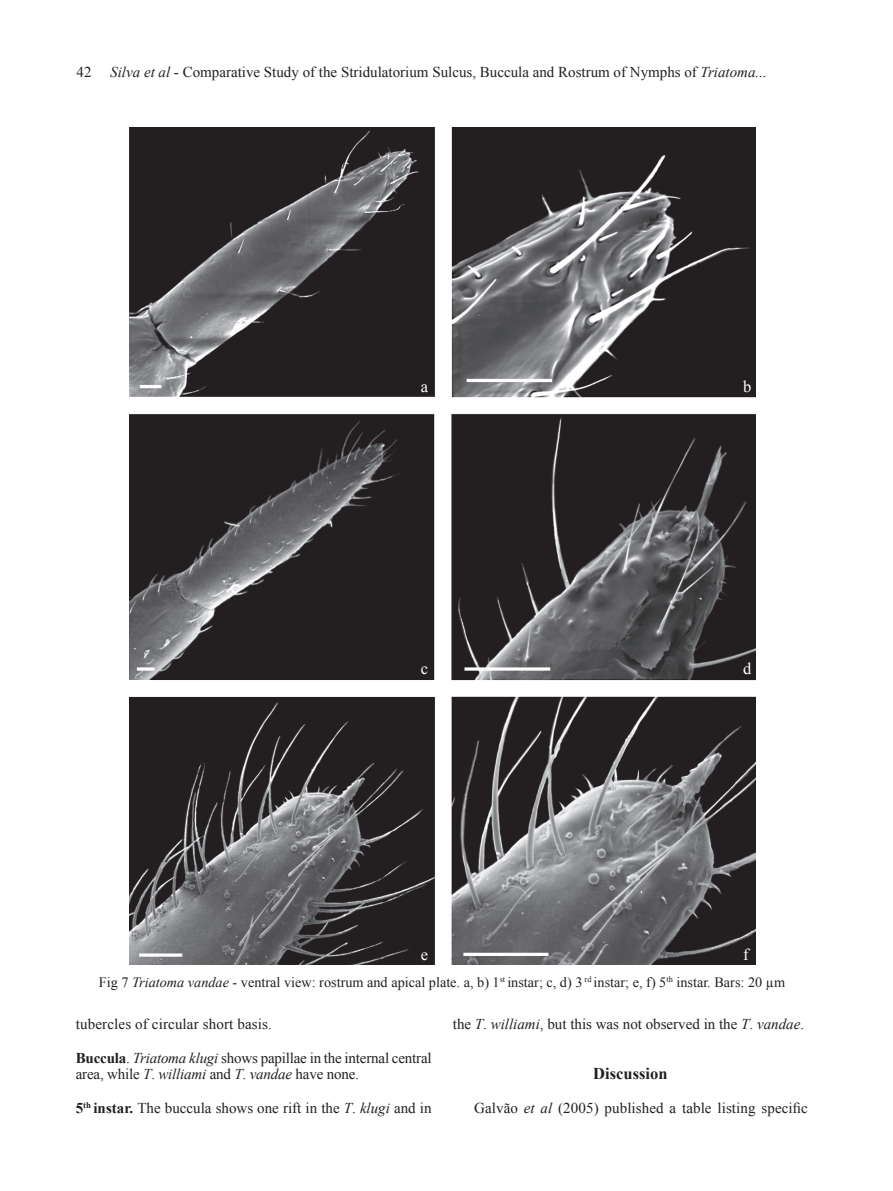
<style>
.page{position:relative;width:893px;height:1191px;background:#fff}
.page>*{position:absolute;margin:0;border:0;box-sizing:border-box;transform-origin:0 0}
.t1{font:700 16.5px "Times New Roman";color:#231f20}
.t2{font:16.5px "Times New Roman";color:#fff}
.t3{font:15px/16.5px "Times New Roman";color:#231f20}
.t4{font:14.25px "Times New Roman";color:#231f20}
.s1{font-style:italic}
.s2{font-weight:700}
</style>
<div class="page">
<img style="left:129px;top:127px;width:627px;height:837px">
<p class="t3" style="left:76px;top:64px;width:16px">42</p>
<p class="t3" style="left:110px;top:64px;width:658px"><span class="s1">Silva et al</span> - Comparative Study of the Stridulatorium Sulcus, Buccula and Rostrum of Nymphs of <span class="s1">Triatoma...</span></p>
<p class="t2" style="left:421px;top:375px;width:9px">a</p>
<p class="t2" style="left:743px;top:375px;width:10px">b</p>
<p class="t2" style="left:421px;top:658px;width:9px">c</p>
<p class="t2" style="left:743px;top:658px;width:10px">d</p>
<p class="t2" style="left:421px;top:943px;width:9px">e</p>
<p class="t2" style="left:743px;top:943px;width:7px">f</p>
<p class="t4" style="left:99px;top:972px;width:688px">Fig 7 <span class="s1">Triatoma vandae</span> - ventral view: rostrum and apical plate. a, b) 1<sup>st</sup> instar; c, d) 3 <sup>rd</sup> instar; e, f) 5<sup>th</sup> instar. Bars: 20 µm</p>
<p class="t3" style="left:76px;top:1015px;width:198px">tubercles of circular short basis.</p>
<p class="t3" style="left:76px;top:1049px;width:357px"><span class="s2">Buccula</span>. <span class="s1">Triatoma klugi</span> shows papillae in the internal central area, while <span class="s1">T</span>. <span class="s1">williami</span> and <span class="s1">T</span>. <span class="s1">vandae</span> have none.</p>
<p class="t3" style="left:76px;top:1099px;width:357px"><span class="s2">5</span><sup>th</sup> <span class="s2">instar.</span> The buccula shows one rift in the <span class="s1">T</span>. <span class="s1">klugi</span> and in</p>
<p class="t3" style="left:453px;top:1015px;width:353px">the <span class="s1">T</span>. <span class="s1">williami</span>, but this was not observed in the <span class="s1">T</span>. <span class="s1">vandae</span>.</p>
<p class="t1" style="left:593px;top:1062px;width:76px">Discussion</p>
<p class="t3" style="left:474px;top:1099px;width:335px">Galvão <span class="s1">et al</span> (2005) published a table listing specific</p>
</div>
